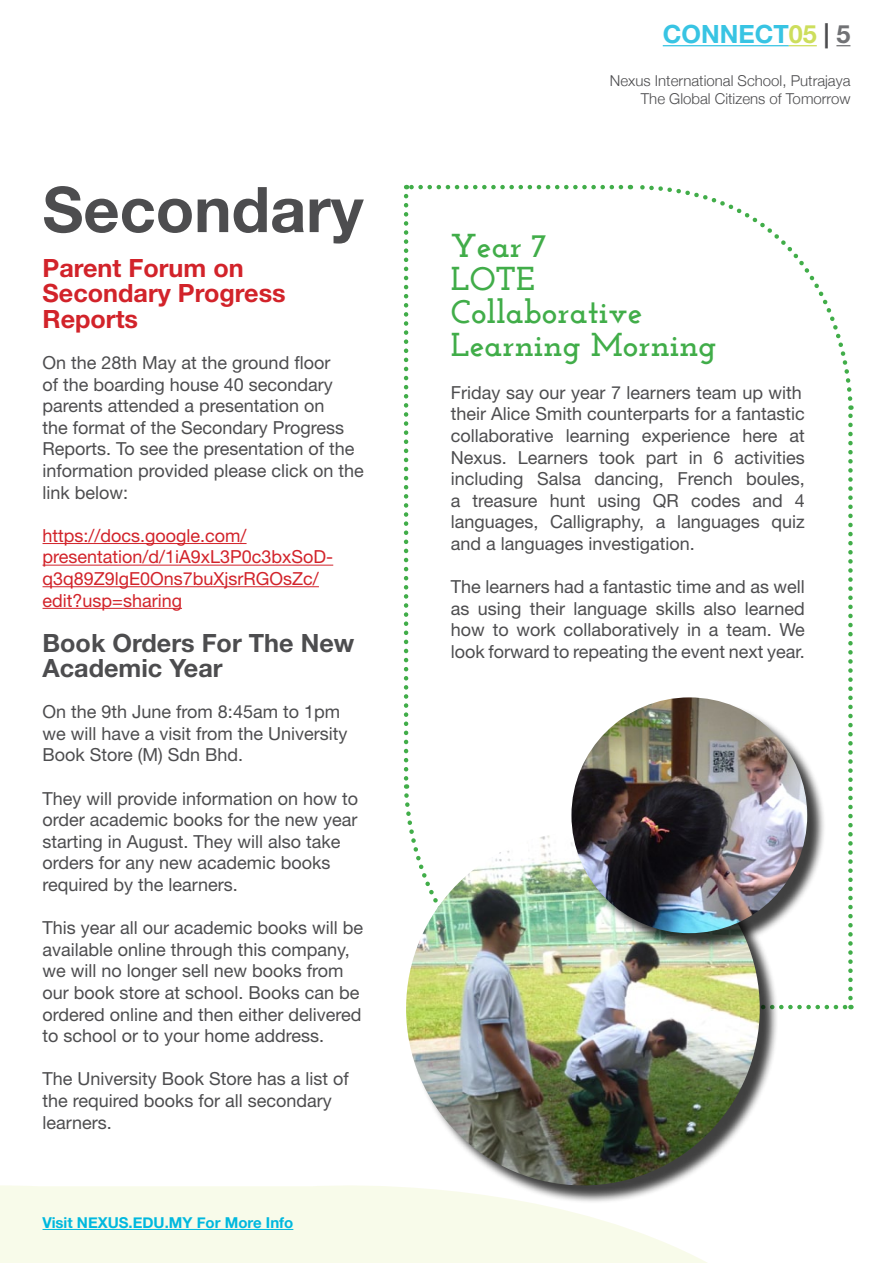
<style>
.page{position:relative;width:893px;height:1263px;background:#fff}
.page>*{position:absolute;margin:0;border:0;box-sizing:border-box;transform-origin:0 0}
.t1{font:700 63px "Helvetica Neue LT Std";color:#4d4d4f}
.t2{font:700 33px/33px "Josefin Slab";color:#41ad49}
.t3{font:700 25.2px/25.2px "Helvetica Neue LT Std";color:#d2232a}
.t4{font:700 25.2px/25.2px "Helvetica Neue LT Std";color:#4d4d4f}
.t5{font:700 25.2px "Helvetica Neue LT Std";color:#38c4e3}
.t6{font:18px/21.6px "Helvetica Neue LT Std";color:#4d4d4f}
.t7{font:18px/21.6px "Helvetica Neue LT Std";color:#d2232a}
.t8{font:300 15px/18px "Helvetica Neue";color:#4d4d4f;text-align:right}
.t9{font:700 15px "Helvetica Neue";color:#00b8de}
.s1{color:#cdde5c}
.s2{color:#4d4d4f}
.s3{color:#717275}
</style>
<div class="page">
<svg style="left:0;top:1185px;width:707px;height:78px;background:#f8fbeb"></svg>
<hr style="left:43px;top:1229px;width:250px;height:1px;background:#00b8de">
<hr style="left:663px;top:45px;width:126px;height:1px;background:#38c4e3">
<svg style="left:789px;top:45px;width:28px;height:1px"></svg>
<svg style="left:836px;top:45px;width:14px;height:1px"></svg>
<hr style="left:43px;top:543px;width:204px;height:1px;background:#d2232a">
<hr style="left:43px;top:565px;width:290px;height:1px;background:#d2232a">
<hr style="left:43px;top:586px;width:276px;height:1px;background:#d2232a">
<hr style="left:43px;top:608px;width:139px;height:1px;background:#d2232a">
<svg style="left:630px;top:184px;width:223px;height:217px"></svg>
<svg style="left:404px;top:196px;width:4px;height:593px"></svg>
<svg style="left:779px;top:1005px;width:72px;height:4px"></svg>
<svg style="left:848px;top:405px;width:5px;height:593px"></svg>
<svg style="left:406px;top:185px;width:215px;height:4px"></svg>
<div style="left:409px;top:834px;width:369px;height:370px;background:#000;opacity:.75"></div>
<img style="left:406px;top:832px;width:354px;height:353px;border-radius:177px">
<div style="left:574px;top:700px;width:252px;height:252px;background:#000;opacity:.75"></div>
<img style="left:571px;top:697px;width:236px;height:236px;border-radius:118px">
<h1 class="t1" style="left:43px;top:171px;width:322px">Secondary</h1>
<h3 class="t3" style="left:43px;top:255px;width:245px">Parent Forum on<br>Secondary Progress<br>Reports</h3>
<p class="t6" style="left:43px;top:351px;width:323px">On the 28th May at the ground floor<br>of the boarding house 40 secondary parents attended a presentation on<br>the format of the Secondary Progress Reports. To see the presentation of the information provided please click on the link below:</p>
<p class="t7" style="left:43px;top:524px;width:292px">https://docs.google.com/ presentation/d/1iA9xL3P0c3bxSoD&shy;q3q89Z9lgE0Ons7buXjsrRGOsZc/ edit?usp=sharing</p>
<h3 class="t4" style="left:43px;top:629px;width:313px">Book Orders For The New<br>Academic Year</h3>
<p class="t6" style="left:43px;top:701px;width:306px">On the 9th June from 8:45am to 1pm we will have a visit from the University<br>Book Store (M) Sdn Bhd.</p>
<p class="t6" style="left:43px;top:787px;width:317px">They will provide information on how to order academic books for the new year starting in August. They will also take orders for any new academic books required by the learners.</p>
<p class="t6" style="left:43px;top:917px;width:322px">This year all our academic books will be available online through this company, we will no longer sell new books from our book store at school. Books can be ordered online and then either delivered to school or to your home address.</p>
<p class="t6" style="left:43px;top:1068px;width:308px">The University Book Store has a list of the required books for all secondary learners.</p>
<p class="t9" style="left:43px;top:1211px;width:252px">Visit NEXUS.EDU.MY For More Info</p>
<h3 class="t5" style="left:663px;top:19px;width:189px">CONNECT<span class="s1">05</span> <span class="s2">|</span> <span class="s3">5</span></h3>
<p class="t8" style="left:610px;top:71px;width:242px">Nexus International School, Putrajaya<br>The Global Citizens of Tomorrow</p>
<h2 class="t2" style="left:451px;top:229px;width:267px">Year 7<br>LOTE<br>Collaborative<br>Learning Morning</h2>
<p class="t6" style="left:451px;top:381px;width:356px">Friday say our year 7 learners team up with their Alice Smith counterparts for a fantastic collaborative learning experience here at Nexus. Learners took part in 6 activities including Salsa dancing, French boules, a treasure hunt using QR codes and 4 languages, Calligraphy, a languages quiz and a languages investigation.</p>
<p class="t6" style="left:451px;top:576px;width:356px;text-align:justify">The learners had a fantastic time and as well as using their language skills also learned how to work collaboratively in a team. We look forward to repeating the event next year.</p>
</div>
